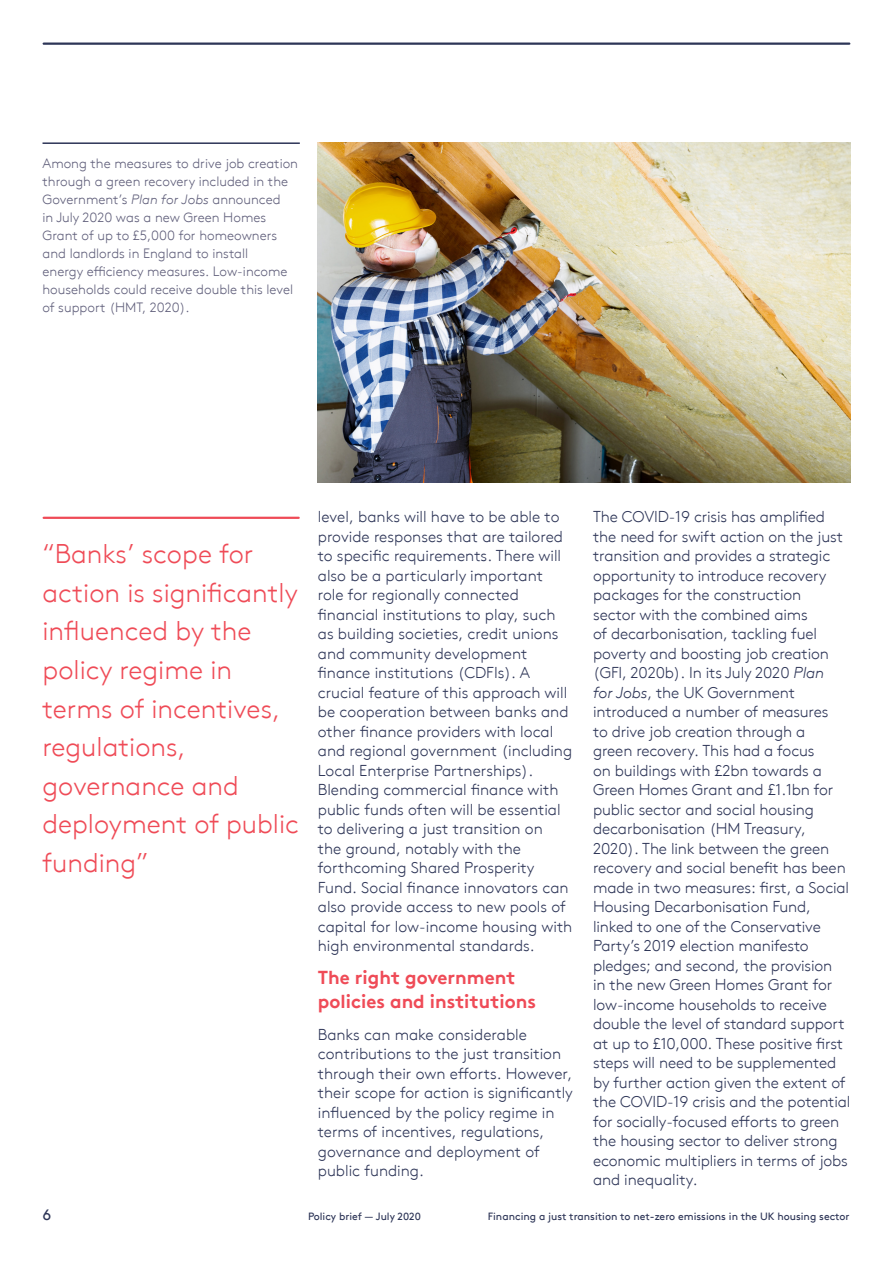
<style>
.page{position:relative;width:893px;height:1263px;background:#fff}
.page>*{position:absolute;margin:0;border:0;box-sizing:border-box;transform-origin:0 0}
.Quote_box__18pt__25{font:300 27px/38.5px "Brown TT";color:#ef4b57}
.Subheader_1__13pt__1{font:700 18.75px/24px "Brown TT";color:#ef4b57}
.Main_body_text__11pt{font:300 15.75px/19.5px "Brown TT";letter-spacing:-.01em;color:#2d3557}
.t1{font:15px "Brown TT";color:#2d3557}
.Right_column_text__9{font:300 13.5px/18px "Brown TT";color:#5f5e7a}
.t2{font:10.5px "Brown TT";color:#2d3557}
.s1{font-style:italic}
</style>
<div class="page">
<hr style="left:44px;top:43px;width:805px;height:2px;background:#2d3557">
<hr style="left:44px;top:517px;width:255px;height:2px;background:#ef4b57">
<img style="left:318px;top:142px;width:532px;height:341px">
<hr style="left:43px;top:142px;width:257px;height:2px;background:#2d3557">
<p class="Right_column_text__9" style="left:43px;top:154px;width:257px">Among the measures to drive job creation through a green recovery included in the Government’s <span class="s1">Plan for Jobs</span> announced<br>in July 2020 was a new Green Homes Grant of up to £5,000 for homeowners and landlords in England to install<br>energy efficiency measures. Low-income households could receive double this level of support (HMT, 2020).</p>
<p class="Quote_box__18pt__25" style="left:43px;top:535px;width:258px">“Banks’ scope for action is significantly influenced by the policy regime in terms of incentives, regulations, governance and deployment of public funding”</p>
<p class="Main_body_text__11pt" style="left:318px;top:507px;width:256px">level, banks will have to be able to provide responses that are tailored to specific requirements. There will also be a particularly important role for regionally connected financial institutions to play, such as building societies, credit unions and community development finance institutions (CDFIs). A crucial feature of this approach will be cooperation between banks and other finance providers with local and regional government (including Local Enterprise Partnerships).<br>Blending commercial finance with public funds often will be essential to delivering a just transition on<br>the ground, notably with the forthcoming Shared Prosperity Fund. Social finance innovators can also provide access to new pools of capital for low-income housing with high environmental standards.</p>
<p class="Subheader_1__13pt__1" style="left:318px;top:965px;width:220px">The right government policies and institutions</p>
<p class="Main_body_text__11pt" style="left:318px;top:1025px;width:257px">Banks can make considerable contributions to the just transition through their own efforts. However, their scope for action is significantly influenced by the policy regime in terms of incentives, regulations, governance and deployment of public funding.</p>
<p class="Main_body_text__11pt" style="left:593px;top:507px;width:259px">The COVID-19 crisis has amplified the need for swift action on the just transition and provides a strategic opportunity to introduce recovery packages for the construction<br>sector with the combined aims<br>of decarbonisation, tackling fuel poverty and boosting job creation (GFI, 2020b). In its July 2020 <span class="s1">Plan<br>for Jobs</span>, the UK Government introduced a number of measures<br>to drive job creation through a<br>green recovery. This had a focus<br>on buildings with £2bn towards a Green Homes Grant and £1.1bn for public sector and social housing decarbonisation (HM Treasury, 2020). The link between the green recovery and social benefit has been made in two measures: first, a Social Housing Decarbonisation Fund, linked to one of the Conservative Party’s 2019 election manifesto pledges; and second, the provision<br>in the new Green Homes Grant for low-income households to receive double the level of standard support at up to £10,000. These positive first steps will need to be supplemented by further action given the extent of the COVID-19 crisis and the potential for socially-focused efforts to green the housing sector to deliver strong economic multipliers in terms of jobs and inequality.</p>
<p class="t1" style="left:43px;top:1206px;width:10px">6</p>
<p class="t2" style="left:308px;top:1210px;width:114px">Policy brief — July 2020</p>
<p class="t2" style="left:488px;top:1210px;width:363px">Financing a just transition to net-zero emissions in the UK housing sector</p>
</div>
